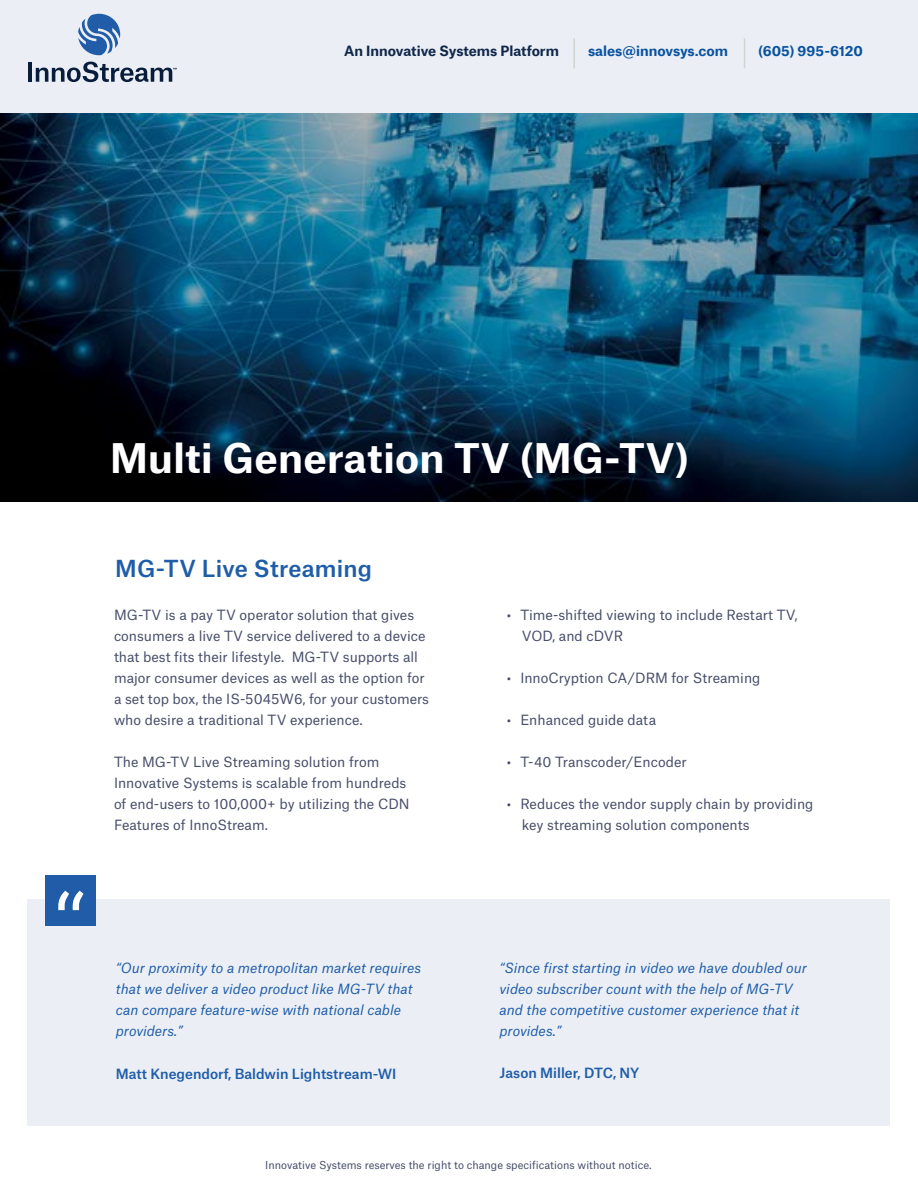
<style>
.page{position:relative;width:918px;height:1188px;background:#fff}
.page>*{position:absolute;margin:0;border:0;box-sizing:border-box;transform-origin:0 0}
.t1{font:700 39px "Atlas Grotesk Web";letter-spacing:.01em;color:#fff}
.t2{font:500 22.5px "Atlas Grotesk";letter-spacing:.01em;color:#1f5da9}
.t3{font:13.5px/21px "Atlas Grotesk";color:#464d69}
.t4{font:italic 13.5px/21.1px "Atlas Grotesk";color:#1f5da9}
.t5{font:500 13.5px "Atlas Grotesk";color:#1f5da9}
.t6{font:700 13.5px "Atlas Grotesk Web";color:#0a52a0}
.t7{font:700 13.5px "Atlas Grotesk Web";color:#11274a}
.t8{font:10.5px "Atlas Grotesk";color:#454d69}
</style>
<div class="page">
<svg style="left:0;top:112px;width:918px;height:390px;background:#114966"></svg>
<div style="left:28px;top:900px;width:862px;height:226px;background:#ebeff5"></div>
<div style="left:0;top:0;width:918px;height:112px;background:#ebeff5"></div>
<svg style="left:78px;top:14px;width:42px;height:41px"></svg>
<hr style="left:28px;top:62px;width:4px;height:20px;background:#081c3c">
<svg style="left:36px;top:62px;width:141px;height:20px"></svg>
<hr style="left:573px;top:38px;width:2px;height:30px;background:#d1d3d2">
<hr style="left:744px;top:38px;width:1px;height:30px;background:#d1d3d2">
<div style="left:46px;top:875px;width:50px;height:51px;background:#205ca8"></div>
<svg style="left:58px;top:891px;width:25px;height:19px"></svg>
<p class="t7" style="left:344px;top:40px;width:216px">An Innovative Systems Platform</p>
<p class="t6" style="left:588px;top:40px;width:142px">sales@innovsys.com</p>
<p class="t6" style="left:758px;top:40px;width:106px">(605) 995-6120</p>
<h1 class="t1" style="left:110px;top:426px;width:580px">Multi Generation TV (MG-TV)</h1>
<h2 class="t2" style="left:115px;top:550px;width:259px">MG-TV Live Streaming</h2>
<p class="t3" style="left:114px;top:603px;width:317px">MG-TV is a pay TV operator solution that gives consumers a live TV service delivered to a device that best fits their lifestyle. MG-TV supports all major consumer devices as well as the option for a set top box, the IS-5045W6, for your customers who desire a traditional TV experience.</p>
<p class="t3" style="left:114px;top:750px;width:297px">The MG-TV Live Streaming solution from Innovative Systems is scalable from hundreds of end-users to 100,000+ by utilizing the CDN Features of InnoStream.</p>
<p class="t4" style="left:116px;top:956px;width:307px">“Our proximity to a metropolitan market requires that we deliver a video product like MG-TV that can compare feature-wise with national cable providers.”</p>
<p class="t5" style="left:116px;top:1063px;width:282px">Matt Knegendorf, Baldwin Lightstream-WI</p>
<p class="t3" style="left:522px;top:603px;width:277px;text-indent:-15px">• Time-shifted viewing to include Restart TV,<br>VOD, and cDVR</p>
<p class="t3" style="left:507px;top:666px;width:255px">• InnoCryption CA/DRM for Streaming</p>
<p class="t3" style="left:507px;top:708px;width:151px">• Enhanced guide data</p>
<p class="t3" style="left:507px;top:750px;width:181px">• T-40 Transcoder/Encoder</p>
<p class="t3" style="left:522px;top:792px;width:293px;text-indent:-15px">• Reduces the vendor supply chain by providing key streaming solution components</p>
<p class="t4" style="left:499px;top:956px;width:309px">“Since first starting in video we have doubled our video subscriber count with the help of MG-TV and the competitive customer experience that it provides.”</p>
<p class="t5" style="left:499px;top:1062px;width:142px">Jason Miller, DTC, NY</p>
<p class="t8" style="left:265px;top:1157px;width:388px">Innovative Systems reserves the right to change specifications without notice.</p>
</div>
